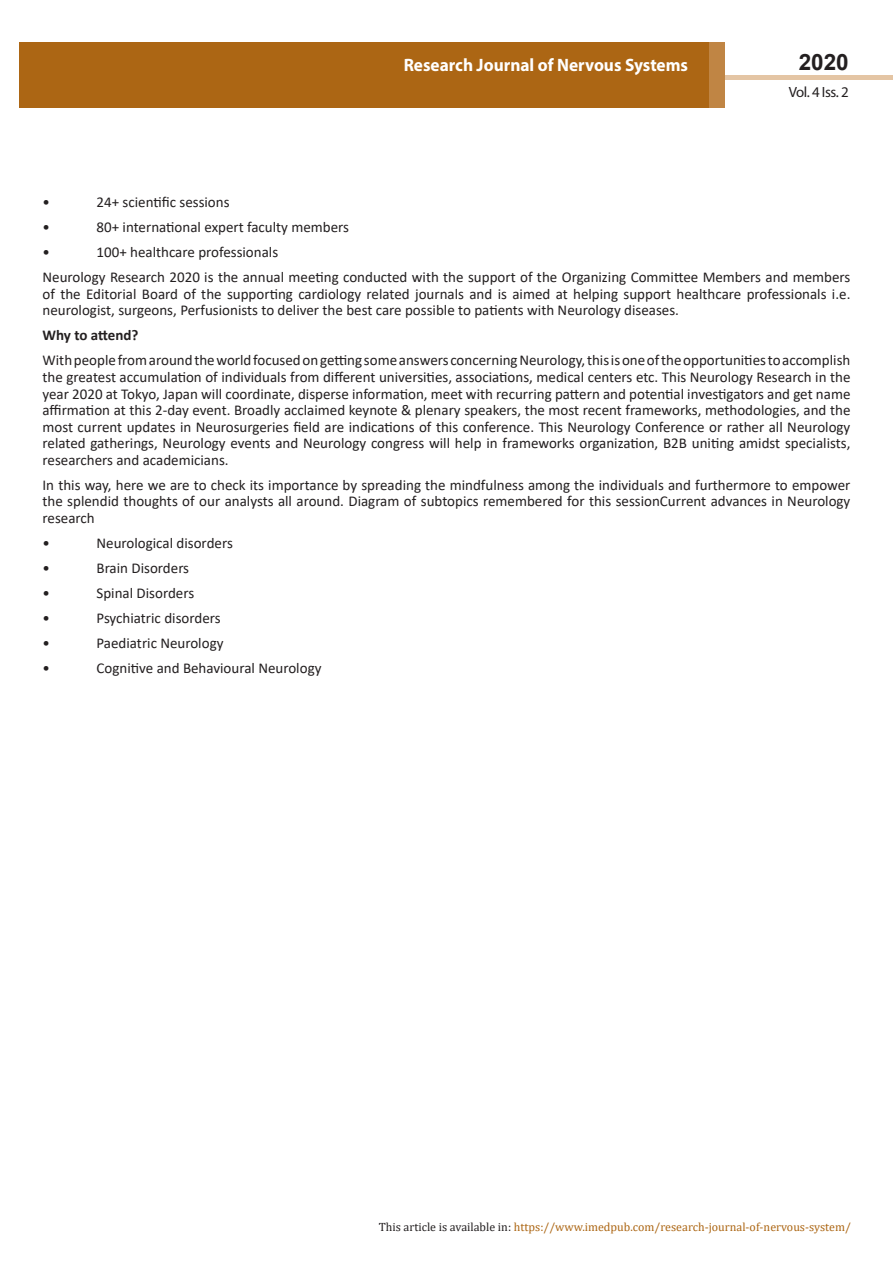
<style>
.page{position:relative;width:893px;height:1263px;background:#fff}
.page>*{position:absolute;margin:0;border:0;box-sizing:border-box;transform-origin:0 0}
.t1{font:700 22.5px "Arial";color:#231f20}
.t2{font:700 18px "Myriad Pro";color:#fff;scale:.96 1}
.t3{font:15px/16.5px "Calibri";color:#231f20;text-align:justify}
.t4{font:700 15px "Calibri";letter-spacing:-.005em;color:#231f20}
.t5{font:14.85px "Myriad Pro";letter-spacing:-.03em;color:#231f20}
.t6{font:12px "Cambria";color:#ac6614}
.s1{color:#231f20}
</style>
<div class="page">
<hr style="left:725px;top:75px;width:168px;height:4px;background:#e4c5a4">
<div style="left:19px;top:42px;width:690px;height:66px;background:#ac6614"></div>
<div style="left:709px;top:42px;width:16px;height:66px;background:#c08544"></div>
<p class="t2" style="left:404px;top:53px;width:298px">Research Journal of Nervous Systems</p>
<p class="t2" style="left:517px;top:53px;width:198px">ARCHIVOS DE MEDICINA</p>
<h1 class="t1" style="left:799px;top:46px;width:52px">2020</h1>
<p class="t5" style="left:789px;top:83px;width:61px">Vol. 4 Iss. 2</p>
<p class="t3" style="left:43px;top:194px;width:9px">•</p>
<p class="t3" style="left:97px;top:194px;width:135px">24+ scientific sessions</p>
<p class="t3" style="left:43px;top:219px;width:9px">•</p>
<p class="t3" style="left:97px;top:219px;width:254px">80+ international expert faculty members</p>
<p class="t3" style="left:43px;top:244px;width:9px">•</p>
<p class="t3" style="left:97px;top:244px;width:183px">100+ healthcare professionals</p>
<p class="t3" style="left:43px;top:269px;width:809px">Neurology Research 2020 is the annual meeting conducted with the support of the Organizing Committee Members and members of the Editorial Board of the supporting cardiology related journals and is aimed at helping support healthcare professionals i.e. neurologist, surgeons, Perfusionists to deliver the best care possible to patients with Neurology diseases.</p>
<p class="t4" style="left:43px;top:325px;width:97px">Why to attend?</p>
<p class="t3" style="left:43px;top:352px;width:809px">With people from around the world focused on getting some answers concerning Neurology, this is one of the opportunities to accomplish the greatest accumulation of individuals from different universities, associations, medical centers etc. This Neurology Research in the year 2020 at Tokyo, Japan will coordinate, disperse information, meet with recurring pattern and potential investigators and get name affirmation at this 2-day event. Broadly acclaimed keynote &amp; plenary speakers, the most recent frameworks, methodologies, and the most current updates in Neurosurgeries field are indications of this conference. This Neurology Conference or rather all Neurology related gatherings, Neurology events and Neurology congress will help in frameworks organization, B2B uniting amidst specialists, researchers and academicians.</p>
<p class="t3" style="left:43px;top:476px;width:809px">In this way, here we are to check its importance by spreading the mindfulness among the individuals and furthermore to empower the splendid thoughts of our analysts all around. Diagram of subtopics remembered for this sessionCurrent advances in Neurology research</p>
<p class="t3" style="left:43px;top:534px;width:9px">•</p>
<p class="t3" style="left:97px;top:534px;width:138px">Neurological disorders</p>
<p class="t3" style="left:43px;top:559px;width:9px">•</p>
<p class="t3" style="left:97px;top:559px;width:94px">Brain Disorders</p>
<p class="t3" style="left:43px;top:584px;width:9px">•</p>
<p class="t3" style="left:97px;top:584px;width:99px">Spinal Disorders</p>
<p class="t3" style="left:43px;top:609px;width:9px">•</p>
<p class="t3" style="left:97px;top:609px;width:126px">Psychiatric disorders</p>
<p class="t3" style="left:43px;top:634px;width:9px">•</p>
<p class="t3" style="left:97px;top:634px;width:128px">Paediatric Neurology</p>
<p class="t3" style="left:43px;top:659px;width:9px">•</p>
<p class="t3" style="left:97px;top:659px;width:226px">Cognitive and Behavioural Neurology</p>
<p class="t6" style="left:379px;top:1219px;width:474px"><span class="s1">This article is available in:</span> https://www.imedpub.com/research-journal-of-nervous-system/</p>
</div>
